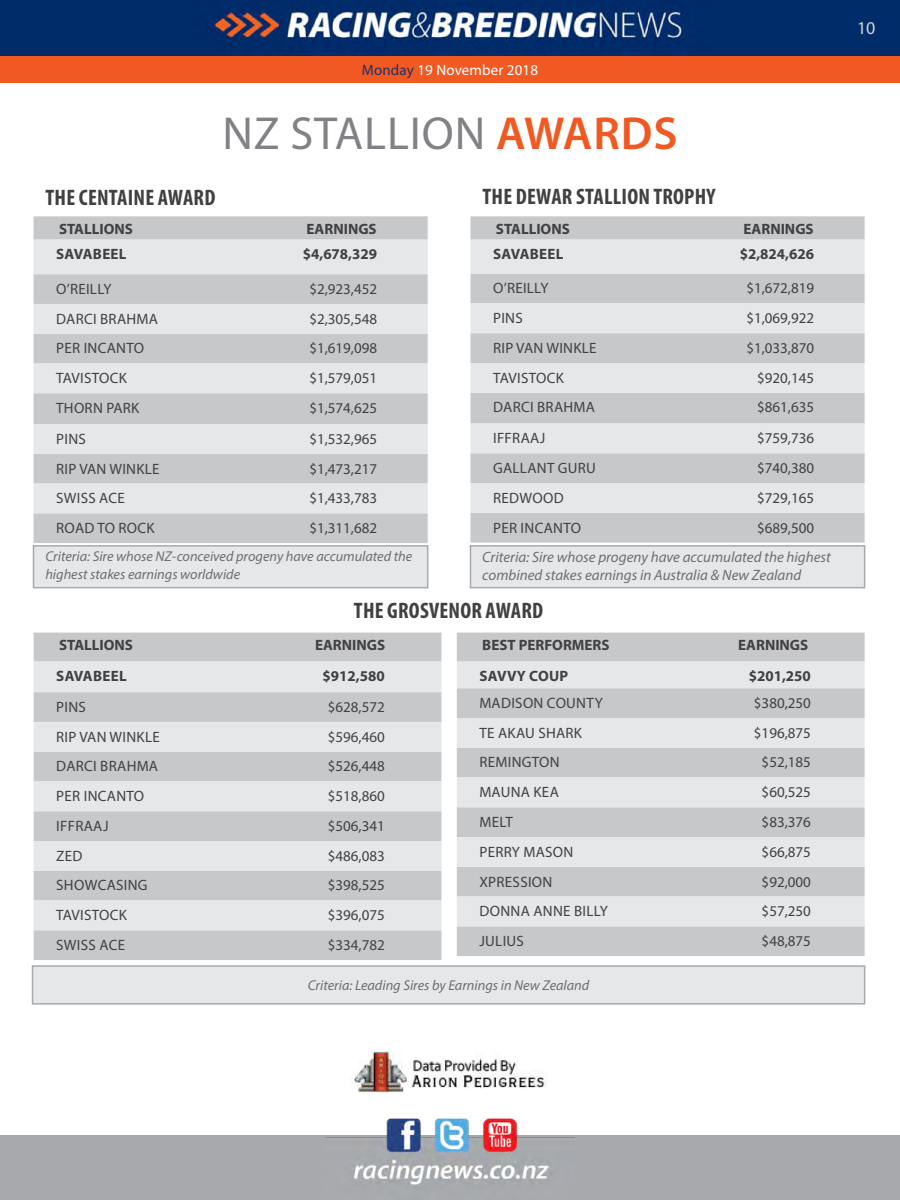
<style>
.page{position:relative;width:900px;height:1200px;background:#fff}
.page>*{position:absolute;margin:0;border:0;box-sizing:border-box;transform-origin:0 0}
.t1{font:46.5px "Myriad Pro";letter-spacing:.02em;color:#808285}
.t2{font:700 condensed 22.5px "Myriad Pro";letter-spacing:.01em;color:#414042}
.t3{font:18px "Myriad Pro";color:#d1d4d4}
.t4{font:15px "Myriad Pro";color:#414042}
.t5{font:700 15px "Myriad Pro";color:#414042}
.t6{font:italic 15px/18px "Myriad Pro";color:#6d6e71}
.t7{font:15px "Myriad Pro";letter-spacing:.02em;color:#414042}
.t8{font:15px "Myriad Pro";letter-spacing:.01em;color:#fff}
.t9{font:italic 14.25px/18px "Myriad Pro";color:#6d6e71}
.s1{color:#203267}
.s2{font-weight:600;color:#f15922}
</style>
<div class="page">
<div style="left:0;top:1136px;width:900px;height:64px;background:#a7a9ac"></div>
<img style="left:325px;top:1118px;width:250px;height:67px">
<div style="left:0;top:56px;width:900px;height:27px;background:#f15922"></div>
<img style="left:0;top:0;width:900px;height:56px">
<div style="left:33px;top:545px;width:395px;height:43px;background:#e6e7e8;border:2px solid #a7a9ac"></div>
<div style="left:470px;top:545px;width:395px;height:43px;background:#e6e7e8;border:2px solid #a7a9ac"></div>
<div style="left:32px;top:965px;width:833px;height:40px;background:#e6e7e8;border:2px solid #a7a9ac"></div>
<div style="left:34px;top:216px;width:394px;height:327px;background:#c7c8ca"></div>
<svg style="left:34px;top:240px;width:394px;height:273px;background:#d8d9db"></svg>
<div style="left:470px;top:216px;width:395px;height:327px;background:#c7c8ca"></div>
<svg style="left:470px;top:240px;width:395px;height:273px;background:#d8d9db"></svg>
<div style="left:34px;top:633px;width:407px;height:327px;background:#c7c8ca"></div>
<svg style="left:34px;top:662px;width:407px;height:268px;background:#d8d9da"></svg>
<div style="left:457px;top:633px;width:408px;height:323px;background:#c7c8ca"></div>
<svg style="left:457px;top:662px;width:408px;height:264px;background:#d8d9da"></svg>
<img style="left:349px;top:1052px;width:199px;height:41px">
<p class="t8" style="left:362px;top:61px;width:178px"><span class="s1">MONDAY</span> 19 NOVEMBER 2018</p>
<h1 class="t1" style="left:222px;top:105px;width:370px">NZ STALLION <span class="s2">AWARDS</span></h1>
<h2 class="t2" style="left:46px;top:183px;width:171px">THE CENTAINE AWARD</h2>
<h2 class="t2" style="left:483px;top:183px;width:235px">THE DEWAR STALLION TROPHY</h2>
<p class="t5" style="left:59px;top:219px;width:75px">STALLIONS</p>
<p class="t5" style="left:307px;top:219px;width:72px">EARNINGS</p>
<p class="t5" style="left:56px;top:245px;width:19px">SAVABEEL</p>
<p class="t5" style="left:303px;top:245px;width:76px">$4,678,329</p>
<p class="t4" style="left:56px;top:280px;width:38px">O’REILLY</p>
<p class="t4" style="left:309px;top:280px;width:69px">$2,923,452</p>
<p class="t4" style="left:56px;top:309px;width:9px">DARCI</p>
<p class="t4" style="left:100px;top:309px;width:20px">BRAHMA</p>
<p class="t4" style="left:309px;top:309px;width:69px">$2,305,548</p>
<p class="t4" style="left:56px;top:339px;width:80px">PER INCANTO</p>
<p class="t4" style="left:309px;top:339px;width:69px">$1,619,098</p>
<p class="t4" style="left:56px;top:369px;width:16px">TAVISTOCK</p>
<p class="t4" style="left:309px;top:369px;width:69px">$1,579,051</p>
<p class="t4" style="left:56px;top:399px;width:18px">THOR</p>
<p class="t4" style="left:93px;top:399px;width:30px">N PARK</p>
<p class="t4" style="left:309px;top:399px;width:69px">$1,574,625</p>
<p class="t4" style="left:56px;top:429px;width:30px">PINS</p>
<p class="t4" style="left:309px;top:429px;width:69px">$1,532,965</p>
<p class="t4" style="left:56px;top:459px;width:105px">RIP VAN WINKLE</p>
<p class="t4" style="left:309px;top:459px;width:69px">$1,473,217</p>
<p class="t4" style="left:56px;top:489px;width:17px">SWISS</p>
<p class="t4" style="left:99px;top:489px;width:27px">ACE</p>
<p class="t4" style="left:309px;top:489px;width:69px">$1,433,783</p>
<p class="t4" style="left:56px;top:519px;width:81px">ROA D TO ROCK</p>
<p class="t4" style="left:309px;top:519px;width:69px">$1,311,682</p>
<p class="t5" style="left:496px;top:219px;width:75px">STALLIONS</p>
<p class="t5" style="left:744px;top:219px;width:72px">EARNINGS</p>
<p class="t5" style="left:493px;top:245px;width:19px">SAVABEEL</p>
<p class="t5" style="left:740px;top:245px;width:76px">$2,824,626</p>
<p class="t4" style="left:493px;top:279px;width:38px">O’REILLY</p>
<p class="t4" style="left:746px;top:279px;width:69px">$1,672,819</p>
<p class="t4" style="left:493px;top:309px;width:30px">PINS</p>
<p class="t4" style="left:746px;top:309px;width:69px">$1,069,922</p>
<p class="t4" style="left:493px;top:339px;width:105px">RIP VAN WINKLE</p>
<p class="t4" style="left:746px;top:339px;width:69px">$1,033,870</p>
<p class="t4" style="left:493px;top:368px;width:16px">TAVISTOCK</p>
<p class="t4" style="left:757px;top:368px;width:58px">$920,145</p>
<p class="t4" style="left:493px;top:398px;width:9px">DARCI</p>
<p class="t4" style="left:537px;top:398px;width:20px">BRAHMA</p>
<p class="t4" style="left:757px;top:398px;width:58px">$861,635</p>
<p class="t4" style="left:493px;top:429px;width:13px">IFFRAAJ</p>
<p class="t4" style="left:757px;top:429px;width:58px">$759,736</p>
<p class="t4" style="left:493px;top:459px;width:20px">GALLA</p>
<p class="t4" style="left:537px;top:459px;width:61px">NT GURU</p>
<p class="t4" style="left:757px;top:459px;width:58px">$740,380</p>
<p class="t4" style="left:493px;top:489px;width:39px">REDWOO</p>
<p class="t4" style="left:554px;top:489px;width:11px">D</p>
<p class="t4" style="left:757px;top:489px;width:58px">$729,165</p>
<p class="t4" style="left:493px;top:518px;width:80px">PER INCANTO</p>
<p class="t4" style="left:757px;top:518px;width:58px">$689,500</p>
<p class="t9" style="left:45px;top:547px;width:368px">Criteria: Sire whose NZ-conceived progeny have accumulated the highest stakes earnings worldwide</p>
<p class="t6" style="left:482px;top:548px;width:350px">Criteria: Sire whose progeny have accumulated the highest combined stakes earnings in Australia &amp; New Zealand</p>
<h2 class="t2" style="left:354px;top:596px;width:191px">THE GROSVENOR AWARD</h2>
<p class="t5" style="left:59px;top:635px;width:75px">STALLIONS</p>
<p class="t5" style="left:315px;top:635px;width:72px">EARNINGS</p>
<p class="t5" style="left:56px;top:666px;width:19px">SAVABEEL</p>
<p class="t5" style="left:323px;top:666px;width:64px">$912,580</p>
<p class="t4" style="left:56px;top:698px;width:30px">PINS</p>
<p class="t4" style="left:328px;top:698px;width:58px">$628,572</p>
<p class="t4" style="left:56px;top:727px;width:105px">RIP VAN WINKLE</p>
<p class="t4" style="left:328px;top:727px;width:58px">$596,460</p>
<p class="t4" style="left:56px;top:757px;width:9px">DARCI</p>
<p class="t4" style="left:100px;top:757px;width:20px">BRAHMA</p>
<p class="t4" style="left:328px;top:757px;width:58px">$526,448</p>
<p class="t4" style="left:56px;top:787px;width:80px">PER INCANTO</p>
<p class="t4" style="left:328px;top:787px;width:58px">$518,860</p>
<p class="t4" style="left:56px;top:817px;width:13px">IFFRAAJ</p>
<p class="t4" style="left:328px;top:817px;width:58px">$506,341</p>
<p class="t4" style="left:56px;top:846px;width:28px">ZED</p>
<p class="t4" style="left:328px;top:846px;width:58px">$486,083</p>
<p class="t4" style="left:56px;top:876px;width:18px">SHOWCASI</p>
<p class="t4" style="left:128px;top:876px;width:20px">NG</p>
<p class="t4" style="left:328px;top:876px;width:58px">$398,525</p>
<p class="t4" style="left:56px;top:906px;width:16px">TAVISTOCK</p>
<p class="t4" style="left:328px;top:906px;width:58px">$396,075</p>
<p class="t4" style="left:56px;top:936px;width:17px">SWISS</p>
<p class="t4" style="left:99px;top:936px;width:27px">ACE</p>
<p class="t4" style="left:328px;top:936px;width:58px">$334,782</p>
<p class="t5" style="left:482px;top:635px;width:129px">BEST PERFORMERS</p>
<p class="t5" style="left:738px;top:635px;width:72px">EARNINGS</p>
<p class="t5" style="left:479px;top:666px;width:19px">SAVVY</p>
<p class="t5" style="left:529px;top:666px;width:20px">COUP</p>
<p class="t5" style="left:749px;top:666px;width:64px">$201,250</p>
<p class="t7" style="left:479px;top:694px;width:117px">MADISON COUNTY</p>
<p class="t4" style="left:754px;top:694px;width:58px">$380,250</p>
<p class="t4" style="left:479px;top:723px;width:77px">TE AKAU SHARK</p>
<p class="t4" style="left:754px;top:723px;width:58px">$196,875</p>
<p class="t4" style="left:479px;top:753px;width:53px">REMI NGTO</p>
<p class="t4" style="left:550px;top:753px;width:11px">N</p>
<p class="t4" style="left:762px;top:753px;width:51px">$52,185</p>
<p class="t7" style="left:479px;top:783px;width:79px">MAUNA KEA</p>
<p class="t4" style="left:762px;top:783px;width:51px">$60,525</p>
<p class="t4" style="left:479px;top:813px;width:28px">MELT</p>
<p class="t4" style="left:762px;top:813px;width:51px">$83,376</p>
<p class="t4" style="left:479px;top:842px;width:25px">PERRY</p>
<p class="t4" style="left:524px;top:842px;width:23px">MASO</p>
<p class="t4" style="left:564px;top:842px;width:11px">N</p>
<p class="t4" style="left:762px;top:842px;width:51px">$66,875</p>
<p class="t4" style="left:479px;top:872px;width:42px">XPRESSIO</p>
<p class="t4" style="left:543px;top:872px;width:11px">N</p>
<p class="t4" style="left:762px;top:872px;width:51px">$92,000</p>
<p class="t7" style="left:479px;top:902px;width:111px">DONNA ANNE BILLY</p>
<p class="t4" style="left:762px;top:902px;width:51px">$57,250</p>
<p class="t4" style="left:479px;top:932px;width:45px">JULIUS</p>
<p class="t4" style="left:762px;top:932px;width:51px">$48,875</p>
<p class="t9" style="left:308px;top:976px;width:283px">Criteria: Leading Sires by Earnings in New Zealand</p>
<p class="t3" style="left:857px;top:17px;width:20px">10</p>
</div>
